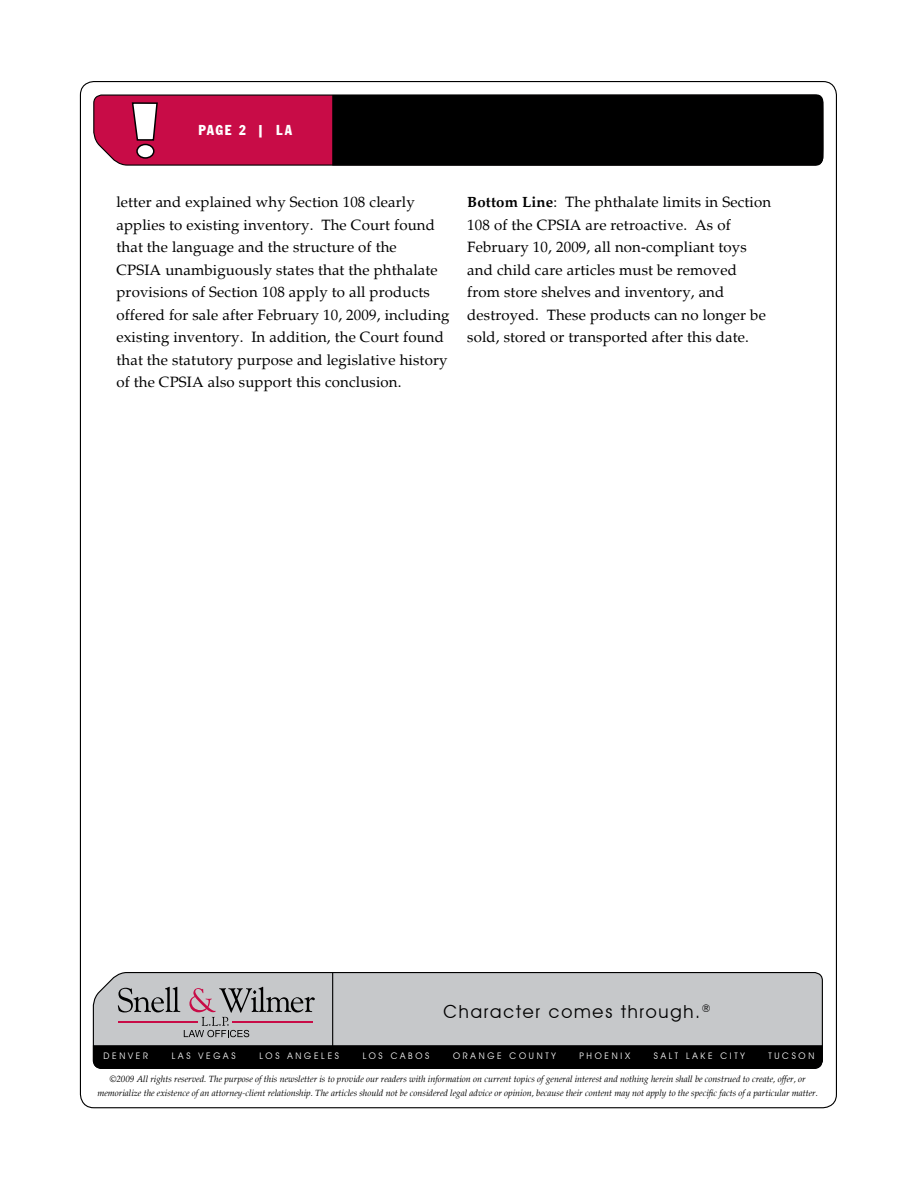
<style>
.page{position:relative;width:918px;height:1188px;background:#fff}
.page>*{position:absolute;margin:0;border:0;box-sizing:border-box;transform-origin:0 0}
.t1{font:18px "Avant Garde IT Cby BT";letter-spacing:.1em;color:#000}
.t2{font:15px/22.5px "Palatino";letter-spacing:.01em;color:#000}
.t3{font:15px "Franklin Cond Gothic";letter-spacing:.105em;color:#fff}
.t4{font:italic 9px/13.5px "Palatino";color:#000;text-align:center}
.t5{font:9px "Avant Garde IT Cby BT";letter-spacing:.3em;color:#fff}
.s1{font-weight:700}
</style>
<div class="page">
<div style="left:92px;top:972px;width:731px;height:73px;background:#c6c8ca"></div>
<div style="left:92px;top:1045px;width:731px;height:24px;background:#000"></div>
<hr style="left:332px;top:972px;width:1px;height:74px;background:#000">
<svg style="left:118px;top:987px;width:197px;height:50px;background:#aea6ab"></svg>
<svg style="left:93px;top:94px;width:239px;height:72px;background:#c2144b"></svg>
<div style="left:332px;top:94px;width:492px;height:72px;background:#000"></div>
<svg style="left:131px;top:102px;width:28px;height:40px"></svg>
<div style="left:137px;top:144px;width:17px;height:14px;background:#fff;border-radius:50%"></div>
<div style="left:136px;top:144px;width:19px;height:15px;border:2px solid #000;border-radius:50%"></div>
<p class="t3" style="left:198px;top:121px;width:95px">PAGE 2 | LA</p>
<p class="t2" style="left:116px;top:191px;width:335px">letter and explained why Section 108 clearly applies to existing inventory. The Court found that the language and the structure of the<br>CPSIA unambiguously states that the phthalate provisions of Section 108 apply to all products offered for sale after February 10, 2009, including existing inventory. In addition, the Court found that the statutory purpose and legislative history of the CPSIA also support this conclusion.</p>
<p class="t2" style="left:467px;top:191px;width:305px"><span class="s1">Bottom Line</span>: The phthalate limits in Section 108 of the CPSIA are retroactive. As of February 10, 2009, all non-compliant toys and child care articles must be removed from store shelves and inventory, and destroyed. These products can no longer be sold, stored or transported after this date.</p>
<p class="t1" style="left:444px;top:1000px;width:269px">Character comes through.<sup>®</sup></p>
<p class="t5" style="left:104px;top:1050px;width:46px">DENVER</p>
<p class="t5" style="left:172px;top:1050px;width:66px">LAS VEGAS</p>
<p class="t5" style="left:259px;top:1050px;width:45px">Los Angeles</p>
<p class="t5" style="left:363px;top:1050px;width:68px">Los Cabos</p>
<p class="t5" style="left:453px;top:1050px;width:104px">ORANGE COUNTY</p>
<p class="t5" style="left:579px;top:1050px;width:52px">PHOENIX</p>
<p class="t5" style="left:654px;top:1050px;width:92px">SALT LAKE CITY</p>
<p class="t5" style="left:768px;top:1050px;width:47px">TUCSON</p>
<p class="t4" style="left:97px;top:1072px;width:722px">©2009 All rights reserved. The purpose of this newsletter is to provide our readers with information on current topics of general interest and nothing herein shall be construed to create, offer, or memorialize the existence of an attorney-client relationship. The articles should not be considered legal advice or opinion, because their content may not apply to the specific facts of a particular matter.</p>
</div>
